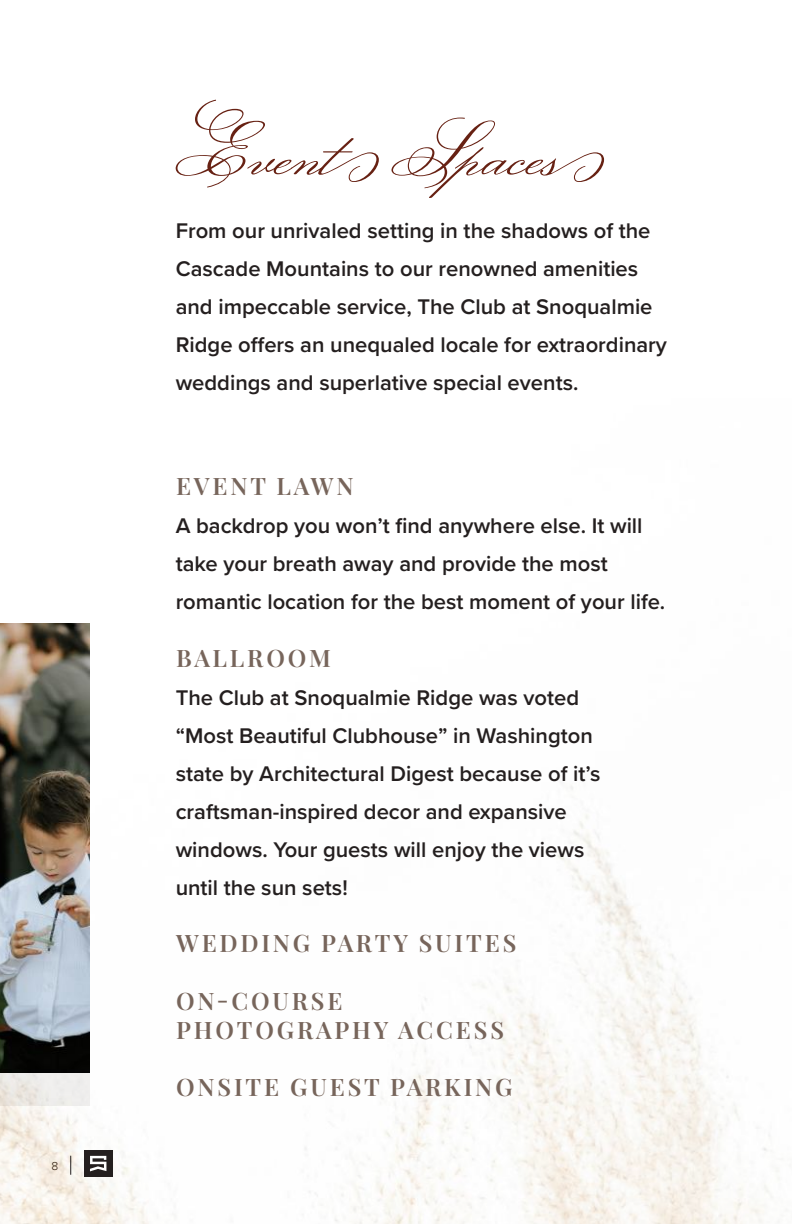
<style>
.page{position:relative;width:792px;height:1224px;background:#fff}
.page>*{position:absolute;margin:0;border:0;box-sizing:border-box;transform-origin:0 0}
.t1{font:70.4px "Monsieur La Doulaise Pro";color:#672113}
.t2{font:600 24px/28.8px "Playfair Display";letter-spacing:.12em;color:#77655b}
.t3{font:600 22px/38px "Proxima Nova";color:#241f1f}
.t4{font:300 12px "Proxima Nova";color:#271507}
</style>
<div class="page">
<img style="left:0;top:623px;width:779px;height:601px">
<img style="left:0;top:624px;width:89px;height:449px">
<div style="left:0;top:1073px;width:89px;height:33px;background:linear-gradient(to right,#e9e5de,#f0f0f0)"></div>
<div style="left:84px;top:1150px;width:28px;height:27px;background:#241f1f"></div>
<svg style="left:90px;top:1156px;width:16px;height:15px"></svg>
<svg style="left:70px;top:1156px;width:1px;height:19px"></svg>
<p class="t4" style="left:51px;top:1157px;width:8px">8</p>
<h1 class="t1" style="left:176px;top:108px;width:432px">Event Spaces</h1>
<p class="t3" style="left:176px;top:211px;width:493px">From our unrivaled setting in the shadows of the Cascade Mountains to our renowned amenities and impeccable service, The Club at Snoqualmie Ridge offers an unequaled locale for extraordinary weddings and superlative special events.</p>
<p class="t2" style="left:176px;top:470px;width:179px">EVENT LAWN</p>
<p class="t3" style="left:176px;top:506px;width:491px">A backdrop you won’t find anywhere else. It will take your breath away and provide the most romantic location for the best moment of your life.</p>
<p class="t2" style="left:176px;top:641px;width:156px">BALLROOM</p>
<p class="t3" style="left:176px;top:678px;width:426px">The Club at Snoqualmie Ridge was voted “Most Beautiful Clubhouse” in Washington state by Architectural Digest because of it’s craftsman-inspired decor and expansive windows. Your guests will enjoy the views until the sun sets!</p>
<p class="t2" style="left:176px;top:927px;width:342px">WEDDING PARTY SUITES</p>
<p class="t2" style="left:176px;top:985px;width:329px">ON-COURSE<br>PHOTOGRAPHY ACCESS</p>
<p class="t2" style="left:176px;top:1071px;width:338px">ONSITE GUEST PARKING</p>
</div>
